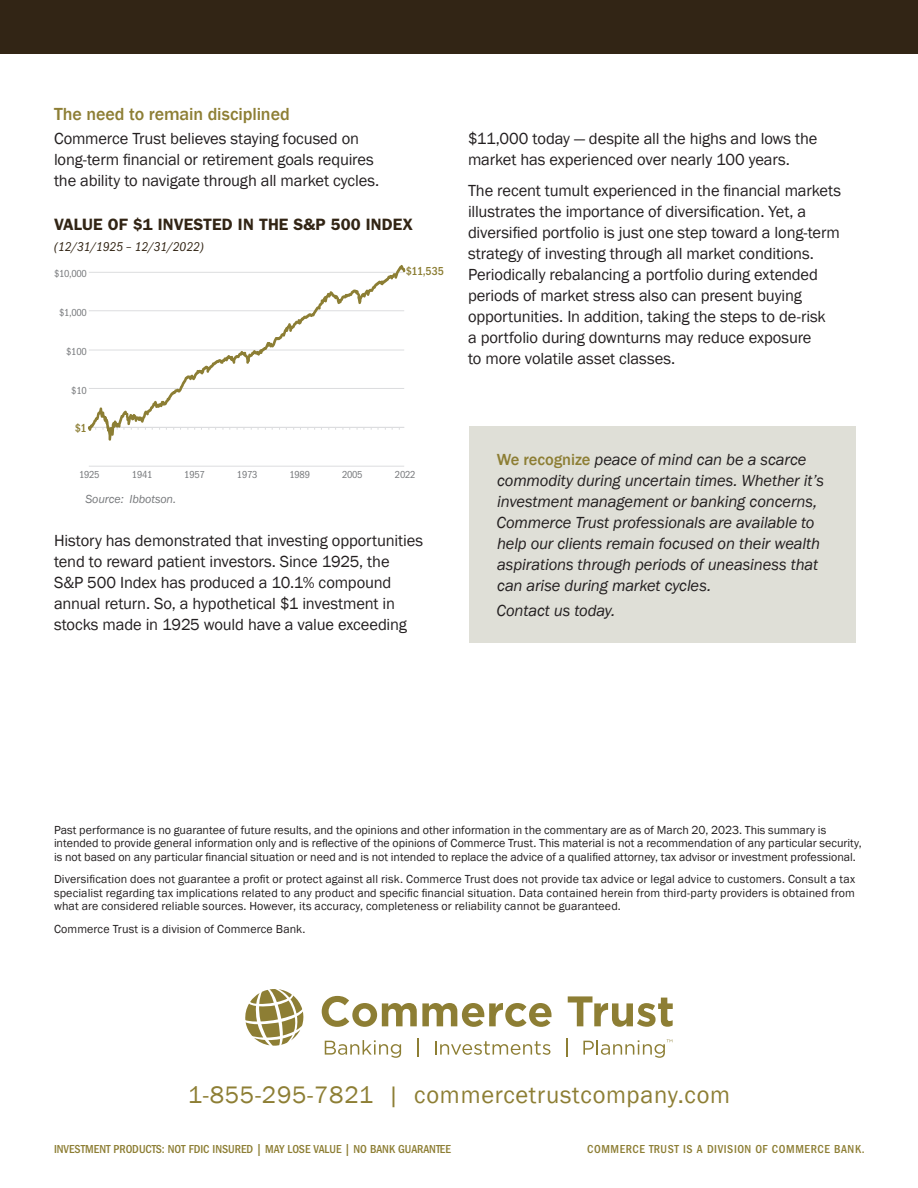
<style>
.page{position:relative;width:918px;height:1188px;background:#fff}
.page>*{position:absolute;margin:0;border:0;box-sizing:border-box;transform-origin:0 0}
.t1{font:24.6px "Franklin Gothic";letter-spacing:.03em;color:#8d7e34}
.Paragraph_Heads__IC{font:500 18px "Franklin Gothic";letter-spacing:-.005em;color:#8d7e34}
.Body{font:16.5px/21px "Franklin Gothic";letter-spacing:-.01em;color:#231f20}
.Intro-B__IC{font:italic 16.5px/21px "Franklin Gothic";letter-spacing:-.01em;color:#231f20}
.Figure_Hdr_-__IC{font:600 16.5px "ITC Franklin Gothic Std";letter-spacing:.005em;color:#322515}
.Figure_Hdr_-__IC-2{font:italic condensed 13.2px "Franklin Gothic LT Pro";color:#322515}
.Disclaimer__IC{font:12px/13.5px "Franklin Gothic";color:#231f20}
.t2{font:500 condensed 12px "Franklin Gothic LT Pro";color:#8d7e34}
.t3{font:500 condensed 12px "Franklin Gothic LT Pro";letter-spacing:.05em;color:#8d7e34}
.Callout_byline__IC{font:italic 12px "Franklin Gothic";letter-spacing:-.005em;color:#76787b}
.t4{font:500 condensed 12px "Franklin Gothic LT Pro";color:#8c7e34}
.t5{font:condensed 10.5px "Franklin Gothic LT Pro";letter-spacing:-.03em;color:#76787b}
.s1{font-weight:500;font-style:normal;color:#8d7e34}
</style>
<div class="page">
<div style="left:0;top:0;width:918px;height:54px;background:#322515"></div>
<svg style="left:245px;top:989px;width:59px;height:57px"></svg>
<svg style="left:322px;top:996px;width:230px;height:31px"></svg>
<svg style="left:568px;top:996px;width:105px;height:31px"></svg>
<svg style="left:325px;top:1040px;width:76px;height:18px"></svg>
<svg style="left:417px;top:1039px;width:1px;height:18px"></svg>
<svg style="left:435px;top:1041px;width:115px;height:14px"></svg>
<svg style="left:566px;top:1039px;width:1px;height:18px"></svg>
<svg style="left:583px;top:1039px;width:89px;height:19px"></svg>
<hr style="left:89px;top:466px;width:315px;height:1px;background:#dcdddf">
<svg style="left:88px;top:265px;width:318px;height:176px"></svg>
<div style="left:470px;top:427px;width:386px;height:216px;background:#dfdfd7"></div>
<p class="Paragraph_Heads__IC" style="left:54px;top:103px;width:237px">The need to remain disciplined</p>
<p class="Body" style="left:54px;top:128px;width:327px">Commerce Trust believes staying focused on long-term financial or retirement goals requires the ability to navigate through all market cycles.</p>
<p class="Figure_Hdr_-__IC" style="left:54px;top:215px;width:361px">VALUE OF $1 INVESTED IN THE S&amp;P 500 INDEX</p>
<p class="Figure_Hdr_-__IC-2" style="left:54px;top:240px;width:151px">(12/31/1925 – 12/31/2022)</p>
<p class="t5" style="left:54px;top:268px;width:34px">$10,000</p>
<p class="t4" style="left:406px;top:264px;width:40px">$11,535</p>
<p class="t5" style="left:59px;top:307px;width:29px">$1,000</p>
<p class="t5" style="left:66px;top:346px;width:22px">$100</p>
<p class="t5" style="left:71px;top:384px;width:17px">$10</p>
<p class="t4" style="left:75px;top:421px;width:13px">$1</p>
<p class="t5" style="left:79px;top:469px;width:22px">1925</p>
<p class="t5" style="left:132px;top:469px;width:22px">1941</p>
<p class="t5" style="left:184px;top:469px;width:22px">1957</p>
<p class="t5" style="left:237px;top:469px;width:22px">1973</p>
<p class="t5" style="left:290px;top:469px;width:22px">1989</p>
<p class="t5" style="left:342px;top:469px;width:22px">2005</p>
<p class="t5" style="left:395px;top:469px;width:22px">2022</p>
<p class="Callout_byline__IC" style="left:86px;top:491px;width:92px">Source: Ibbotson.</p>
<p class="Body" style="left:54px;top:531px;width:371px">History has demonstrated that investing opportunities tend to reward patient investors. Since 1925, the<br>S&amp;P 500 Index has produced a 10.1% compound annual return. So, a hypothetical $1 investment in stocks made in 1925 would have a value exceeding</p>
<p class="Body" style="left:468px;top:128px;width:351px">$11,000 today — despite all the highs and lows the market has experienced over nearly 100 years.</p>
<p class="Body" style="left:468px;top:181px;width:375px">The recent tumult experienced in the financial markets illustrates the importance of diversification. Yet, a diversified portfolio is just one step toward a long-term strategy of investing through all market conditions.<br>Periodically rebalancing a portfolio during extended periods of market stress also can present buying opportunities. In addition, taking the steps to de-risk<br>a portfolio during downturns may reduce exposure<br>to more volatile asset classes.</p>
<p class="Intro-B__IC" style="left:497px;top:449px;width:329px"><span class="s1">We recognize</span> peace of mind can be a scarce commodity during uncertain times. Whether it’s investment management or banking concerns, Commerce Trust professionals are available to help our clients remain focused on their wealth aspirations through periods of uneasiness that can arise during market cycles.</p>
<p class="Intro-B__IC" style="left:497px;top:600px;width:120px">Contact us today.</p>
<p class="Disclaimer__IC" style="left:54px;top:823px;width:809px">Past performance is no guarantee of future results, and the opinions and other information in the commentary are as of March 20, 2023. This summary is intended to provide general information only and is reflective of the opinions of Commerce Trust. This material is not a recommendation of any particular security, is not based on any particular financial situation or need and is not intended to replace the advice of a qualified attorney, tax advisor or investment professional.</p>
<p class="Disclaimer__IC" style="left:54px;top:873px;width:803px;text-align:justify">Diversification does not guarantee a profit or protect against all risk. Commerce Trust does not provide tax advice or legal advice to customers. Consult a tax specialist regarding tax implications related to any product and specific financial situation. Data contained herein from third-party providers is obtained from what are considered reliable sources. However, its accuracy, completeness or reliability cannot be guaranteed.</p>
<p class="Disclaimer__IC" style="left:54px;top:922px;width:253px">Commerce Trust is a division of Commerce Bank.</p>
<h1 class="t1" style="left:188px;top:1079px;width:544px">1-855-295-7821 | commercetrustcompany.com</h1>
<p class="t2" style="left:54px;top:1142px;width:398px">INVESTMENT PRODUCTS: NOT FDIC INSURED | MAY LOSE VALUE | NO BANK GUARANTEE</p>
<p class="t3" style="left:587px;top:1142px;width:279px">COMMERCE TRUST IS A DIVISION OF COMMERCE BANK.</p>
</div>
